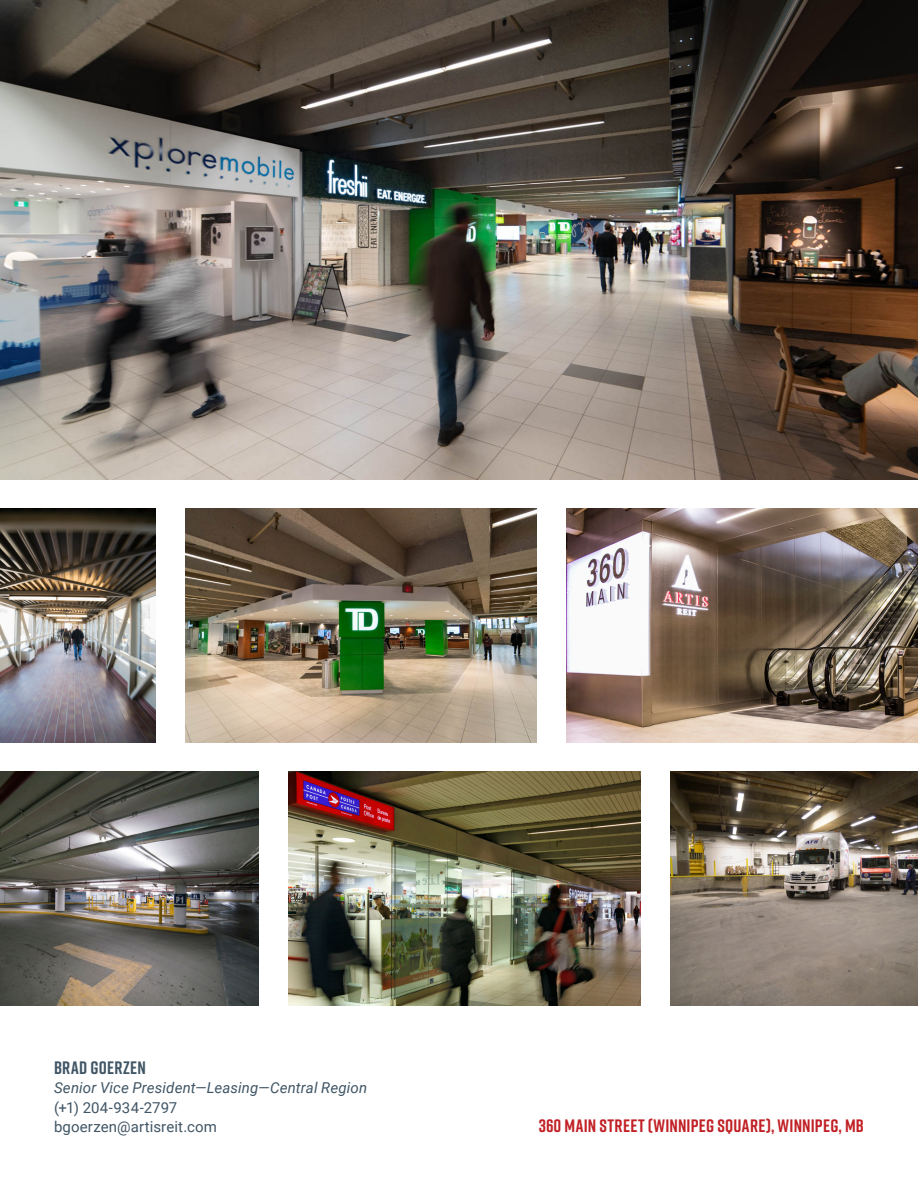
<style>
.page{position:relative;width:918px;height:1188px;background:#fff}
.page>*{position:absolute;margin:0;border:0;box-sizing:border-box;transform-origin:0 0}
.t1{font:700 18px "Rift";letter-spacing:.015em;color:#c12025}
.t2{font:700 18px "Rift";letter-spacing:.015em;color:#405565}
.t3{font:italic 15px "Roboto";letter-spacing:.01em;color:#405565}
.t4{font:15px "Roboto";letter-spacing:.01em;color:#405565}
</style>
<div class="page">
<img style="left:0;top:0;width:918px;height:479px">
<img style="left:567px;top:508px;width:351px;height:234px">
<img style="left:670px;top:771px;width:248px;height:234px">
<img style="left:186px;top:508px;width:351px;height:234px">
<img style="left:289px;top:771px;width:351px;height:234px">
<img style="left:0;top:508px;width:156px;height:234px">
<img style="left:0;top:771px;width:259px;height:234px">
<p class="t2" style="left:54px;top:1055px;width:93px">BRAD GOERZEN</p>
<p class="t3" style="left:54px;top:1077px;width:315px">Senior Vice President—Leasing—Central Region</p>
<p class="t4" style="left:54px;top:1097px;width:125px">(+1) 204-934-2797</p>
<p class="t4" style="left:54px;top:1116px;width:164px">bgoerzen@artisreit.com</p>
<p class="t1" style="left:539px;top:1113px;width:327px">360 MAIN STREET (WINNIPEG SQUARE), WINNIPEG, MB</p>
</div>
